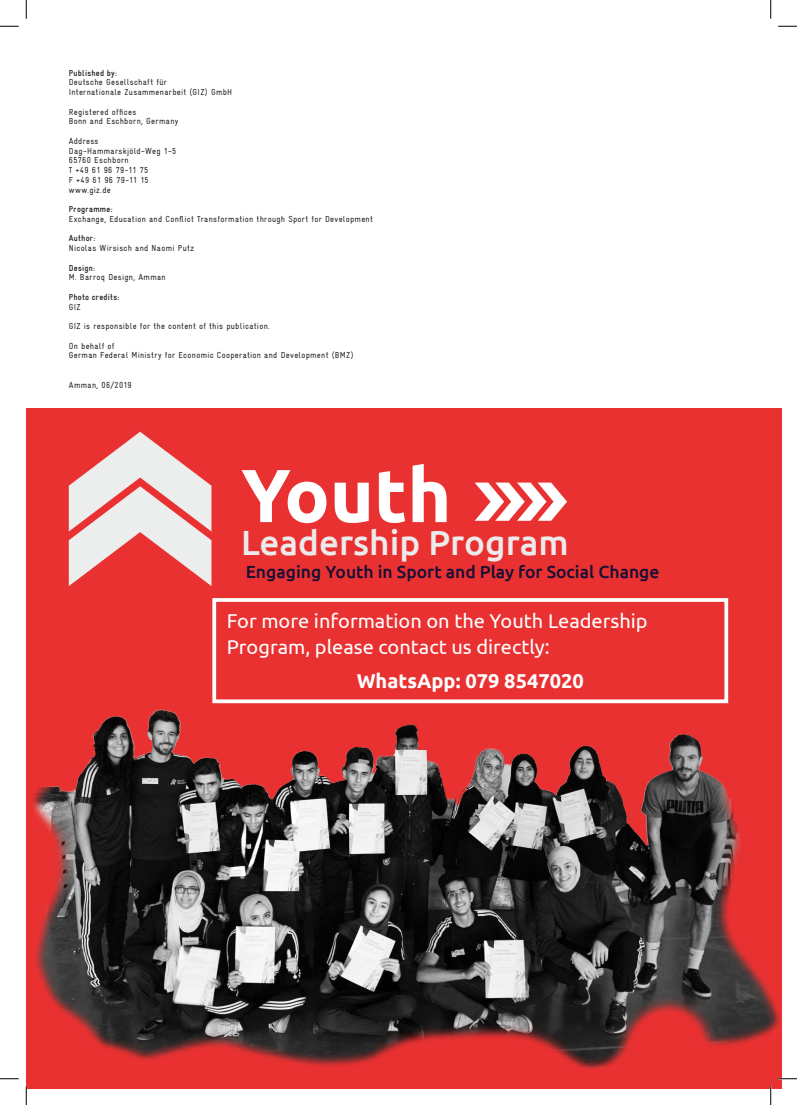
<style>
.page{position:relative;width:797px;height:1105px;background:#fff}
.page>*{position:absolute;margin:0;border:0;box-sizing:border-box;transform-origin:0 0}
.t1{font:700 75px "Ubuntu";color:#fff}
.t2{font:500 35px "Ubuntu";color:#edeaeb}
.t3{font:20px/26.2px "Ubuntu";color:#fff}
.t4{font:700 20px "Ubuntu";color:#fff}
.t5{font:500 17.5px "Ubuntu";color:#170f34}
.t6{font:condensed 8.75px "GIZ Gravur TT";letter-spacing:.035em;color:#231f20}
.t7{font:700 condensed 8.75px "GIZ Gravur TT";letter-spacing:.035em;color:#231f20}
</style>
<div class="page">
<div style="left:26px;top:408px;width:755px;height:681px;background:#ea3131"></div>
<img style="left:33px;top:565px;width:747px;height:503px">
<svg style="left:69px;top:432px;width:142px;height:154px"></svg>
<svg style="left:474px;top:483px;width:93px;height:38px"></svg>
<div style="left:212px;top:598px;width:516px;height:105px;border:4px solid #fff"></div>
<svg style="left:0;top:25px;width:19px;height:2px"></svg>
<svg style="left:778px;top:25px;width:19px;height:2px"></svg>
<svg style="left:0;top:1078px;width:19px;height:1px"></svg>
<svg style="left:778px;top:1078px;width:19px;height:1px"></svg>
<svg style="left:25px;top:0;width:2px;height:19px"></svg>
<svg style="left:25px;top:1086px;width:2px;height:19px"></svg>
<svg style="left:770px;top:0;width:1px;height:19px"></svg>
<svg style="left:770px;top:1086px;width:1px;height:19px"></svg>
<p class="t7" style="left:69px;top:68px;width:50px">Published by:</p>
<p class="t6" style="left:69px;top:78px;width:100px">Deutsche Gesellschaft für</p>
<p class="t6" style="left:69px;top:87px;width:165px">Internationale Zusammenarbeit (GIZ) GmbH</p>
<p class="t6" style="left:69px;top:107px;width:69px">Registered offices</p>
<p class="t6" style="left:69px;top:117px;width:111px">Bonn and Eschborn, Germany</p>
<p class="t6" style="left:69px;top:136px;width:31px">Address</p>
<p class="t6" style="left:69px;top:146px;width:109px">Dag-Hammarskjöld-Weg 1-5</p>
<p class="t6" style="left:69px;top:156px;width:61px">65760 Eschborn</p>
<p class="t6" style="left:69px;top:165px;width:81px">T +49 61 96 79-11 75</p>
<p class="t6" style="left:69px;top:175px;width:81px">F +49 61 96 79-11 15</p>
<p class="t6" style="left:69px;top:185px;width:43px">www.giz.de</p>
<p class="t7" style="left:69px;top:204px;width:45px">Programme:</p>
<p class="t6" style="left:69px;top:214px;width:305px">Exchange, Education and Conflict Transformation through Sport for Development</p>
<p class="t7" style="left:69px;top:234px;width:28px">Author:</p>
<p class="t6" style="left:69px;top:243px;width:127px">Nicolas Wirsisch and Naomi Putz</p>
<p class="t7" style="left:69px;top:263px;width:28px">Design:</p>
<p class="t6" style="left:69px;top:273px;width:98px">M. Barroq Design, Amman</p>
<p class="t7" style="left:69px;top:292px;width:52px">Photo credits:</p>
<p class="t6" style="left:69px;top:302px;width:13px">GIZ</p>
<p class="t6" style="left:69px;top:321px;width:202px">GIZ is responsible for the content of this publication.</p>
<p class="t6" style="left:69px;top:341px;width:47px">On behalf of</p>
<p class="t6" style="left:69px;top:351px;width:286px">German Federal Ministry for Economic Cooperation and Development (BMZ)</p>
<p class="t6" style="left:69px;top:380px;width:64px">Amman, 06/2019</p>
<p class="t1" style="left:241px;top:450px;width:212px">Youth</p>
<p class="t2" style="left:241px;top:520px;width:329px">Leadership Program</p>
<p class="t5" style="left:246px;top:561px;width:415px">Engaging Youth in Sport and Play for Social Change</p>
<p class="t3" style="left:227px;top:607px;width:422px">For more information on the Youth Leadership<br>Program, please contact us directly:</p>
<p class="t4" style="left:357px;top:669px;width:229px">WhatsApp: 079 8547020</p>
</div>
